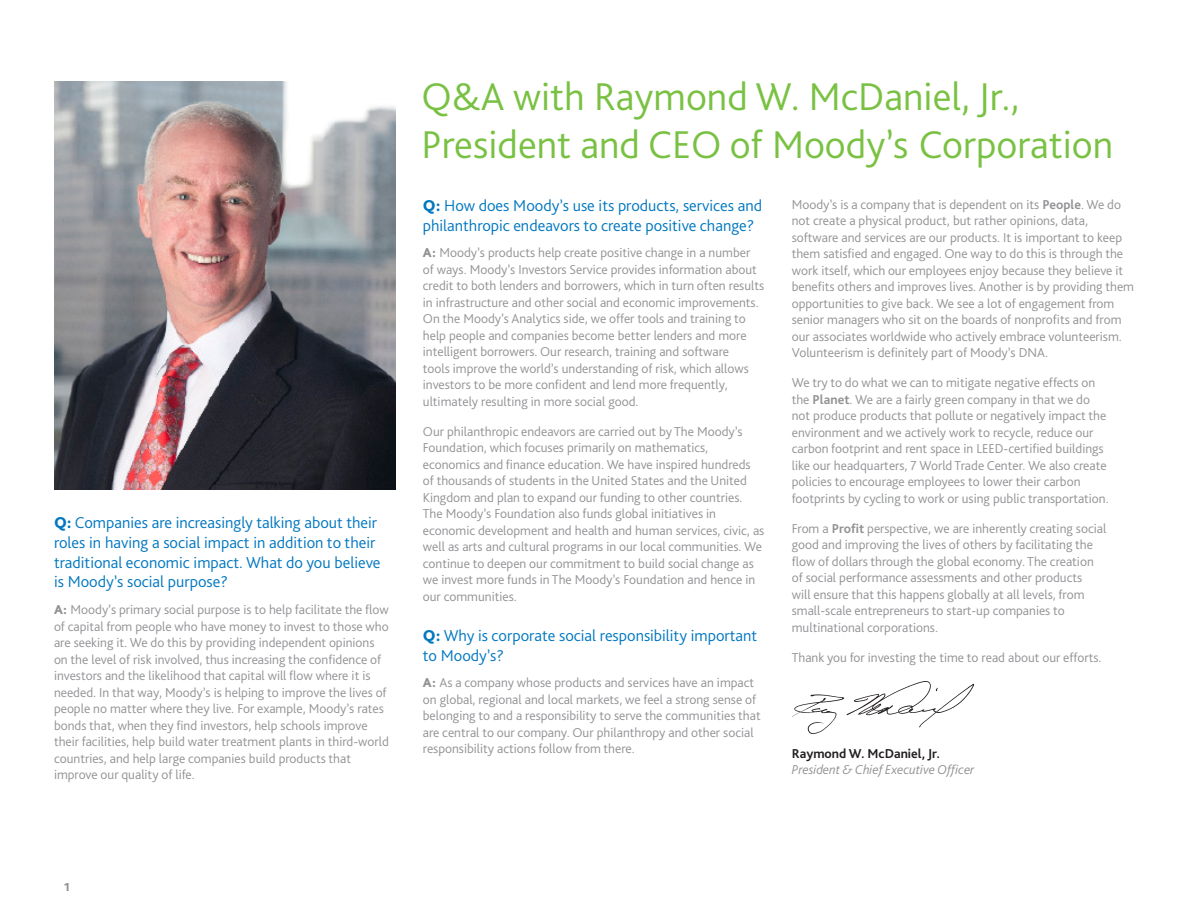
<style>
.page{position:relative;width:1188px;height:918px;background:#fff}
.page>*{position:absolute;margin:0;border:0;box-sizing:border-box;transform-origin:0 0}
.body_text{font:300 40.5px/48px "Bliss Pro";color:#79c142}
.heading_01{font:300 16.5px/19.8px "Bliss Pro";color:#0077c0}
.body_text-2{font:300 13.5px/16.5px "Bliss Pro";color:#919295}
.body_text-3{font:italic 300 13.5px/16.5px "Bliss Pro";color:#919295}
.t1{font:800 12px "Bliss Pro";color:#919295}
.s1{font-weight:800}
.s2{font-weight:700}
.s3{font-weight:700;font-style:normal;color:#231f20}
</style>
<div class="page">
<img style="left:54px;top:81px;width:342px;height:408px">
<svg style="left:792px;top:681px;width:182px;height:53px"></svg>
<p class="heading_01" style="left:54px;top:512px;width:328px"><span class="s1">Q:</span> Companies are increasingly talking about their roles in having a social impact in addition to their traditional economic impact. What do you believe is Moody’s social purpose?</p>
<p class="body_text-2" style="left:54px;top:601px;width:336px"><span class="s1">A:</span> Moody’s primary social purpose is to help facilitate the flow of capital from people who have money to invest to those who are seeking it. We do this by providing independent opinions on the level of risk involved, thus increasing the confidence of investors and the likelihood that capital will flow where it is needed. In that way, Moody’s is helping to improve the lives of people no matter where they live. For example, Moody’s rates bonds that, when they find investors, help schools improve their facilities, help build water treatment plants in third-world countries, and help large companies build products that improve our quality of life.</p>
<p class="body_text" style="left:422px;top:72px;width:693px">Q&amp;A with Raymond W. McDaniel, Jr.,<br>President and CEO of Moody’s Corporation</p>
<p class="heading_01" style="left:423px;top:195px;width:341px"><span class="s1">Q:</span> How does Moody’s use its products, services and philanthropic endeavors to create positive change?</p>
<p class="body_text-2" style="left:423px;top:244px;width:343px"><span class="s1">A:</span> Moody’s products help create positive change in a number of ways. Moody’s Investors Service provides information about credit to both lenders and borrowers, which in turn often results in infrastructure and other social and economic improvements.<br>On the Moody’s Analytics side, we offer tools and training to help people and companies become better lenders and more intelligent borrowers. Our research, training and software<br>tools improve the world’s understanding of risk, which allows investors to be more confident and lend more frequently, ultimately resulting in more social good.</p>
<p class="body_text-2" style="left:423px;top:423px;width:343px">Our philanthropic endeavors are carried out by The Moody’s Foundation, which focuses primarily on mathematics, economics and finance education. We have inspired hundreds of thousands of students in the United States and the United Kingdom and plan to expand our funding to other countries.<br>The Moody’s Foundation also funds global initiatives in economic development and health and human services, civic, as well as arts and cultural programs in our local communities. We continue to deepen our commitment to build social change as we invest more funds in The Moody’s Foundation and hence in our communities.</p>
<p class="heading_01" style="left:423px;top:625px;width:336px"><span class="s1">Q:</span> Why is corporate social responsibility important to Moody’s?</p>
<p class="body_text-2" style="left:423px;top:674px;width:339px"><span class="s1">A:</span> As a company whose products and services have an impact on global, regional and local markets, we feel a strong sense of belonging to and a responsibility to serve the communities that are central to our company. Our philanthropy and other social responsibility actions follow from there.</p>
<p class="body_text-2" style="left:792px;top:196px;width:344px">Moody’s is a company that is dependent on its <span class="s2">People</span>. We do not create a physical product, but rather opinions, data, software and services are our products. It is important to keep them satisfied and engaged. One way to do this is through the work itself, which our employees enjoy because they believe it benefits others and improves lives. Another is by providing them opportunities to give back. We see a lot of engagement from senior managers who sit on the boards of nonprofits and from our associates worldwide who actively embrace volunteerism.<br>Volunteerism is definitely part of Moody’s DNA.</p>
<p class="body_text-2" style="left:792px;top:374px;width:319px">We try to do what we can to mitigate negative effects on the <span class="s2">Planet</span>. We are a fairly green company in that we do not produce products that pollute or negatively impact the environment and we actively work to recycle, reduce our carbon footprint and rent space in LEED-certified buildings like our headquarters, 7 World Trade Center. We also create policies to encourage employees to lower their carbon footprints by cycling to work or using public transportation.</p>
<p class="body_text-2" style="left:792px;top:520px;width:316px">From a <span class="s2">Profit</span> perspective, we are inherently creating social good and improving the lives of others by facilitating the flow of dollars through the global economy. The creation of social performance assessments and other products<br>will ensure that this happens globally at all levels, from small-scale entrepreneurs to start-up companies to multinational corporations.</p>
<p class="body_text-2" style="left:792px;top:649px;width:311px">Thank you for investing the time to read about our efforts.</p>
<p class="body_text-3" style="left:792px;top:745px;width:184px"><span class="s3">Raymond W. McDaniel, Jr.<br></span>President &amp; Chief Executive Officer</p>
<p class="t1" style="left:64px;top:879px;width:7px">1</p>
</div>
